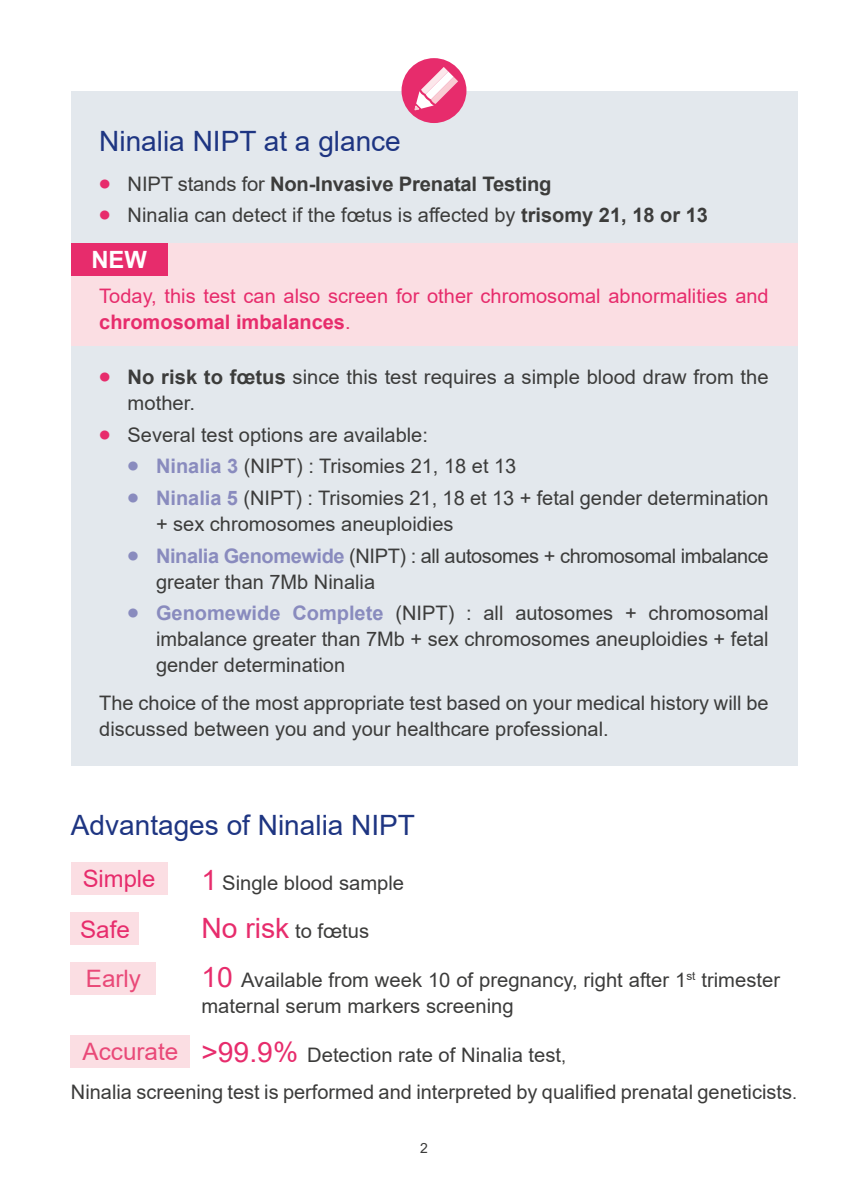
<style>
.page{position:relative;width:851px;height:1191px;background:#fff}
.page>*{position:absolute;margin:0;border:0;box-sizing:border-box;transform-origin:0 0}
.t1{font:28px "Arial";color:#1e3582}
.t2{font:24px "Arial";color:#e94978}
.t3{font:24px "Arial";color:#e72c6c}
.t4{font:23.8px "Arial";color:#e72c6c}
.t5{font:700 23.8px "Arial";color:#fff}
.t6{font:20px/26px "Arial";color:#3c3c3b}
.t7{font:20px/26px "Arial";color:#e72c6c}
.t8{font:20px/26px "Arial";letter-spacing:-.02em;color:#3c3c3b}
.t9{font:700 20px "Arial";letter-spacing:-.01em;color:#3c3c3b}
.t10{font:14px "Arial";color:#3c3c3b}
.s1{font-size:32px;color:#e72c6c}
.s2{font-weight:400}
.s3{font-weight:700;font-size:32px;color:#e72c6c}
.s4{font-weight:700}
.s5{font-weight:700;font-size:32px;color:#898bbe}
.s6{font-weight:700;color:#898bbe}
.s7{font-size:28px;color:#e72c6c}
.s8{font-size:18px}
</style>
<div class="page">
<div style="left:71px;top:91px;width:726px;height:674px;background:#e3e8ed"></div>
<div style="left:401px;top:58px;width:65px;height:65px;background:#e72c6c;border-radius:50%"></div>
<svg style="left:414px;top:67px;width:44px;height:44px"></svg>
<div style="left:71px;top:243px;width:726px;height:103px;background:#fbdee3"></div>
<div style="left:71px;top:243px;width:96px;height:32px;background:#e72c6c"></div>
<div style="left:71px;top:862px;width:96px;height:33px;background:#fbdee3"></div>
<div style="left:71px;top:912px;width:68px;height:33px;background:#fbdee3"></div>
<div style="left:71px;top:961px;width:85px;height:33px;background:#fbdee3"></div>
<div style="left:71px;top:1035px;width:119px;height:33px;background:#fbdee3"></div>
<h1 class="t1" style="left:99px;top:122px;width:303px">Ninalia NIPT at a glance</h1>
<p class="t9" style="left:99px;top:169px;width:454px"><span class="s1">•</span> <span class="s2">NIPT stands for</span> Non-Invasive Prenatal Testing</p>
<p class="t6" style="left:99px;top:202px;width:610px"><span class="s3">•</span> Ninalia can detect if the fœtus is affected by <span class="s4">trisomy 21, 18 or 13</span></p>
<p class="t5" style="left:91px;top:242px;width:57px">NEW</p>
<p class="t7" style="left:99px;top:283px;width:670px">Today, this test can also screen for other chromosomal abnormalities and <span class="s4">chromosomal imbalances</span>.</p>
<p class="t6" style="left:128px;top:364px;width:642px;text-indent:-28px"><span class="s3">•</span> <span class="s4">No risk to fœtus</span> since this test requires a simple blood draw from the mother.</p>
<p class="t6" style="left:99px;top:421px;width:330px"><span class="s3">•</span> Several test options are available:</p>
<p class="t6" style="left:128px;top:453px;width:390px"><span class="s5">•</span> <span class="s6">Ninalia 3</span> (NIPT) : Trisomies 21, 18 et 13</p>
<p class="t6" style="left:156px;top:485px;width:614px;text-indent:-28px"><span class="s5">•</span> <span class="s6">Ninalia 5</span> (NIPT) : Trisomies 21, 18 et 13 + fetal gender determination + sex chromosomes aneuploidies</p>
<p class="t8" style="left:156px;top:542px;width:614px;text-indent:-28px"><span class="s5">•</span> <span class="s6">Ninalia Genomewide</span> (NIPT) : all autosomes + chromosomal imbalance greater than 7Mb Ninalia</p>
<p class="t6" style="left:156px;top:600px;width:614px;text-align:justify;text-indent:-28px"><span class="s5">•</span> <span class="s6">Genomewide Complete</span> (NIPT) : all autosomes + chromosomal imbalance greater than 7Mb + sex chromosomes aneuploidies + fetal gender determination</p>
<p class="t6" style="left:99px;top:689px;width:670px">The choice of the most appropriate test based on your medical history will be discussed between you and your healthcare professional.</p>
<h1 class="t1" style="left:71px;top:806px;width:345px">Advantages of Ninalia NIPT</h1>
<p class="t6" style="left:201px;top:869px;width:204px"><span class="s7">1</span> Single blood sample</p>
<p class="t6" style="left:201px;top:918px;width:169px"><span class="s7">No risk</span> to fœtus</p>
<p class="t6" style="left:201px;top:967px;width:580px"><span class="s7">10</span> Available from week 10 of pregnancy, right after 1<sup>st</sup> trimester maternal serum markers screening</p>
<p class="t6" style="left:71px;top:1036px;width:727px;line-height:37.4px;text-indent:130px"><span class="s7">&gt;99.9%</span> Detection rate of Ninalia test<span class="s8">,<br></span>Ninalia screening test is performed and interpreted by qualified prenatal geneticists<span class="s8">.</span></p>
<p class="t4" style="left:83px;top:862px;width:74px">Simple</p>
<p class="t3" style="left:80px;top:912px;width:51px">Safe</p>
<p class="t2" style="left:86px;top:961px;width:57px">Early</p>
<p class="t2" style="left:83px;top:1035px;width:97px">Accurate</p>
<p class="t10" style="left:420px;top:1138px;width:9px">2</p>
</div>
